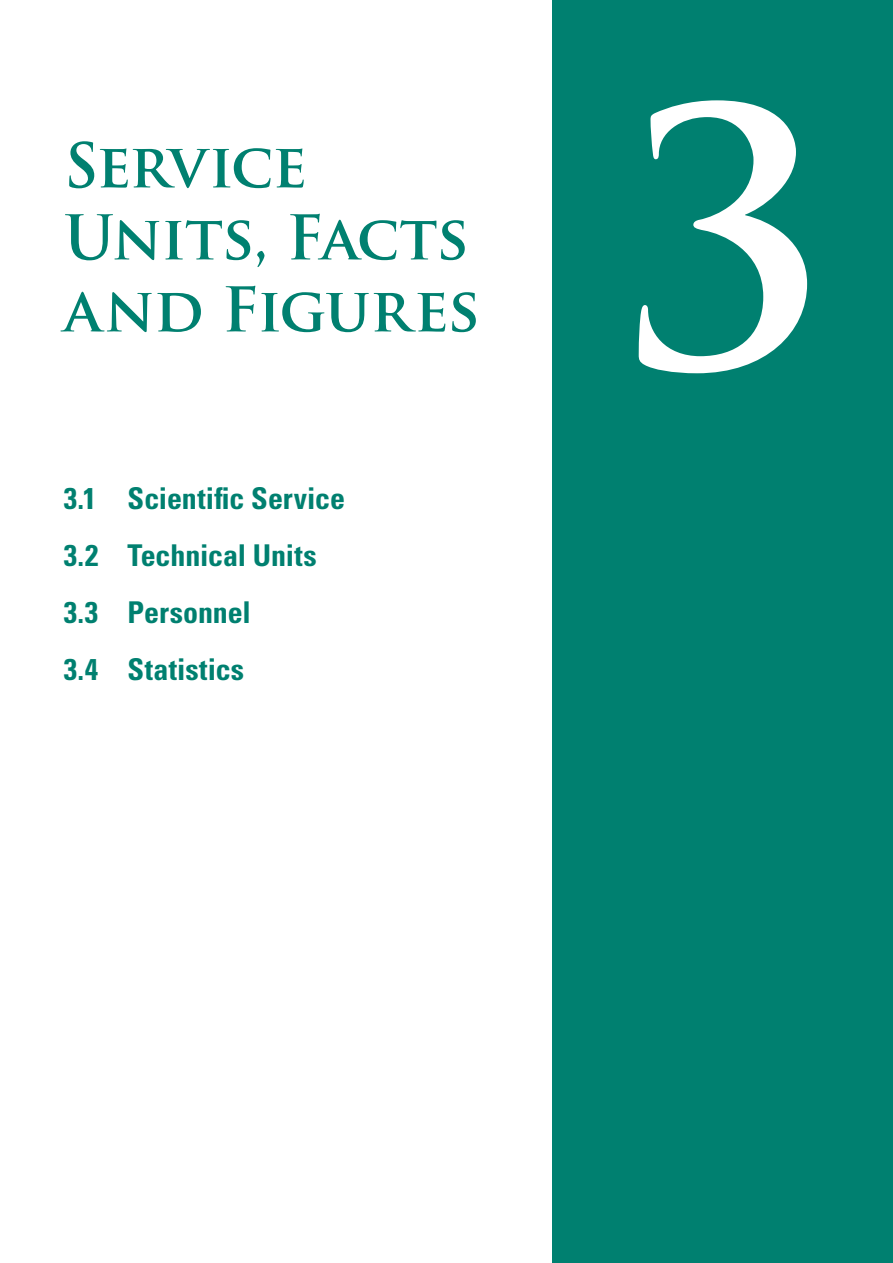
<style>
.page{position:relative;width:893px;height:1263px;background:#fff}
.page>*{position:absolute;margin:0;border:0;box-sizing:border-box;transform-origin:0 0}
.t1{font:700 348px "Trajan Pro";color:#fff}
.t2{font:700 60px/72px "Trajan Pro";letter-spacing:-.02em;color:#008070}
.t3{font:700 condensed 30px/57.3px "Univers";color:#008070}
</style>
<div class="page">
<div style="left:553px;top:0;width:340px;height:1263px;background:#008070"></div>
<h2 class="t2" style="left:64px;top:130px;width:417px">Service<br>Units, Facts and Figures</h2>
<p class="t3" style="left:64px;top:469px;width:283px">3.1 Scientific Service<br>3.2 Technical Units<br>3.3 Personnel<br>3.4 Statistics</p>
<h1 class="t1" style="left:618px;top:25px;width:210px">3</h1>
</div>
